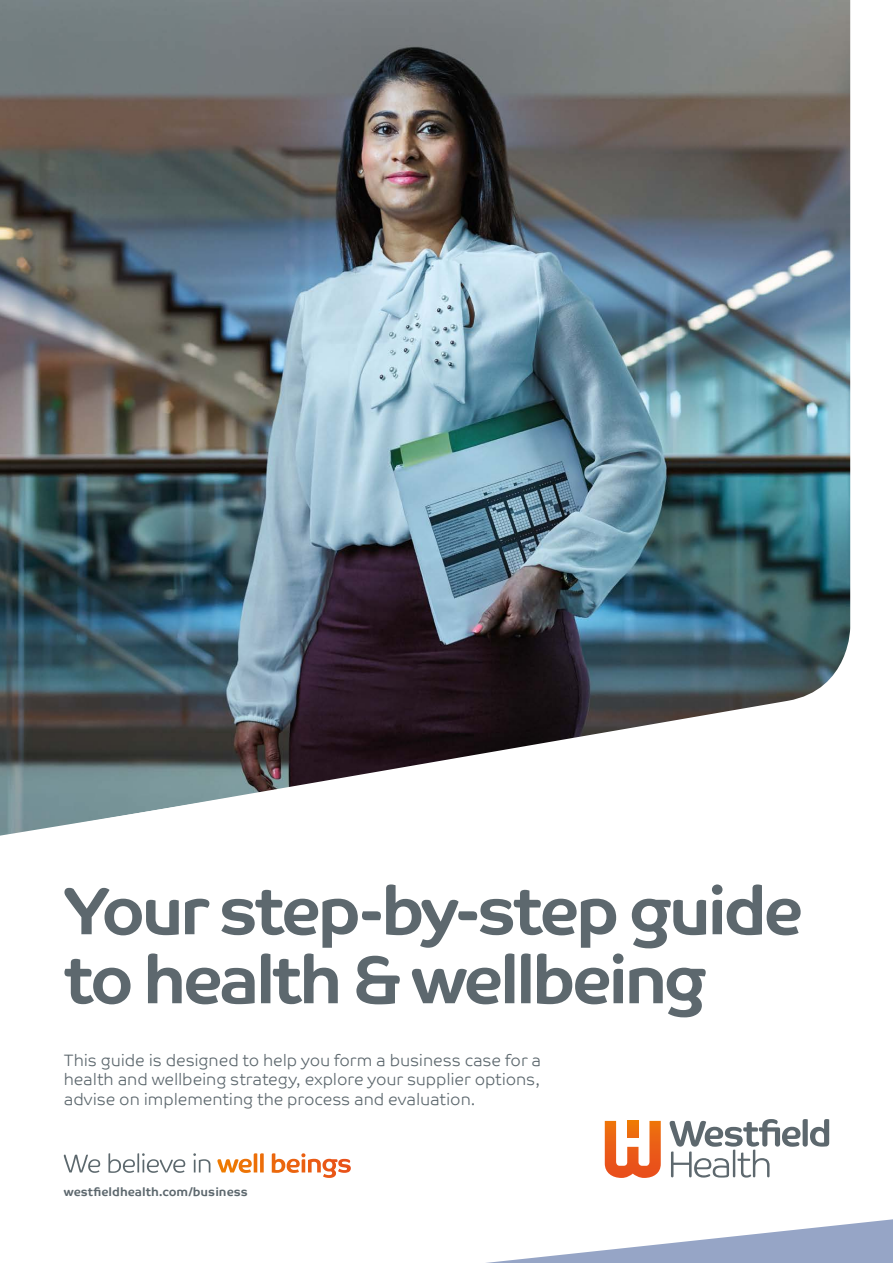
<style>
.page{position:relative;width:893px;height:1263px;background:#fff}
.page>*{position:absolute;margin:0;border:0;box-sizing:border-box;transform-origin:0 0}
.t1{font:700 67.5px/69px "Co Text";letter-spacing:-.06em;color:#5d686e}
.t2{font:300 16.5px/19.5px "Co Text";letter-spacing:-.005em;color:#5d686e;text-align:justify}
.t3{font:700 12px "Co Text";color:#5d686e}
</style>
<div class="page">
<img style="left:0;top:0;width:851px;height:836px">
<svg style="left:486px;top:1219px;width:407px;height:44px"></svg>
<svg style="left:605px;top:1121px;width:56px;height:57px"></svg>
<svg style="left:670px;top:1119px;width:159px;height:58px"></svg>
<svg style="left:64px;top:1155px;width:36px;height:18px"></svg>
<svg style="left:108px;top:1153px;width:77px;height:20px"></svg>
<svg style="left:193px;top:1153px;width:17px;height:19px"></svg>
<svg style="left:272px;top:1153px;width:79px;height:25px"></svg>
<svg style="left:217px;top:1153px;width:47px;height:20px"></svg>
<h1 class="t1" style="left:64px;top:876px;width:741px">Your step-by-step guide to health &amp; wellbeing</h1>
<p class="t2" style="left:64px;top:1050px;width:479px">This guide is designed to help you form a business case for a health and wellbeing strategy, explore your supplier options, advise on implementing the process and evaluation.</p>
<p class="t3" style="left:64px;top:1185px;width:186px">westfieldhealth.com/business</p>
</div>
